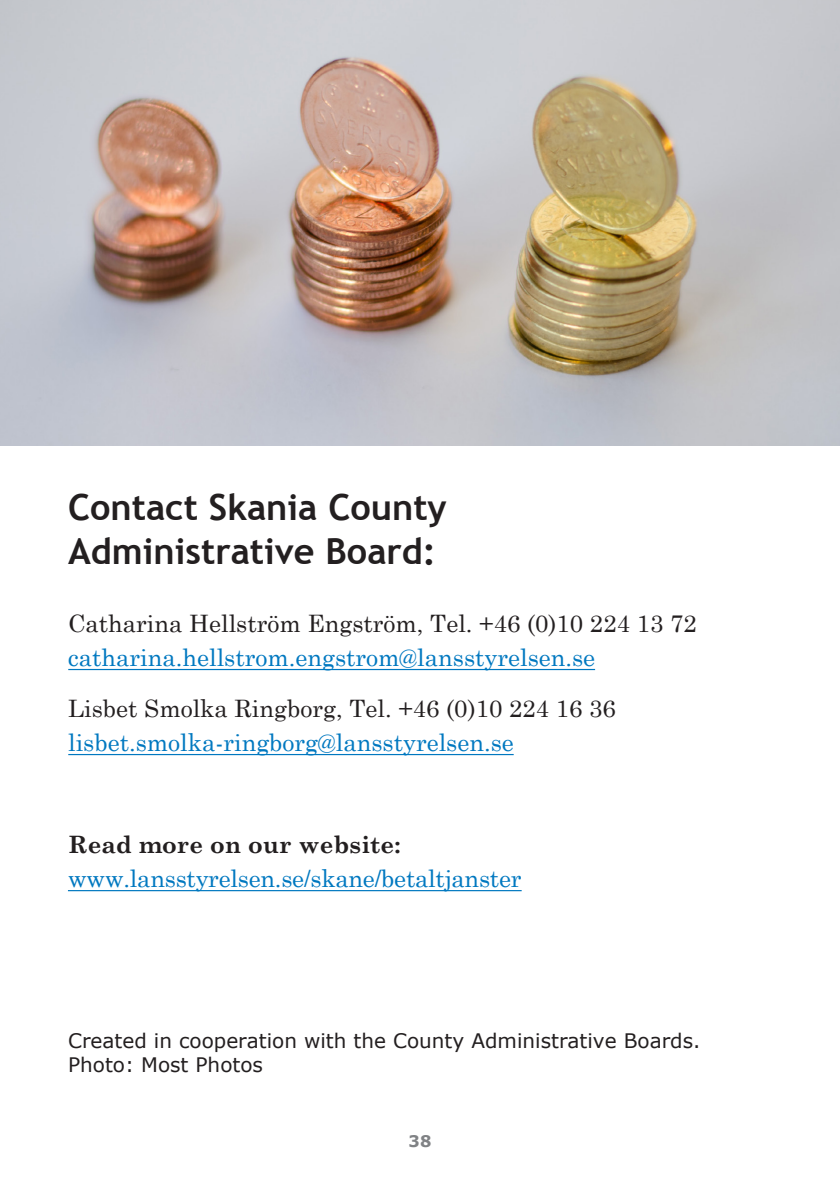
<style>
.page{position:relative;width:840px;height:1191px;background:#fff}
.page>*{position:absolute;margin:0;border:0;box-sizing:border-box;transform-origin:0 0}
.t1{font:700 36px/44px "Trebuchet MS";color:#231f20}
.t2{font:24px "Century Schoolbook";color:#0078c0}
.t3{font:24px "Century Schoolbook";color:#231f20}
.t4{font:700 24px "Century Schoolbook";color:#231f20}
.t5{font:20px/24px "Verdana";color:#231f20}
.t6{font:700 16px "Verdana";color:#808285}
</style>
<div class="page">
<img style="left:0;top:0;width:839px;height:445px">
<hr style="left:68px;top:669px;width:526px;height:1px;background:#0078c0">
<hr style="left:68px;top:754px;width:445px;height:1px;background:#0078c0">
<hr style="left:68px;top:890px;width:453px;height:1px;background:#0078c0">
<h1 class="t1" style="left:68px;top:485px;width:380px">Contact Skania County<br>Administrative Board:</h1>
<p class="t3" style="left:68px;top:603px;width:630px">Catharina Hellström Engström, Tel. +46 (0)10 224 13 72</p>
<p class="t2" style="left:68px;top:637px;width:528px">catharina.hellstrom.engstrom@lansstyrelsen.se</p>
<p class="t3" style="left:68px;top:688px;width:549px">Lisbet Smolka Ringborg, Tel. +46 (0)10 224 16 36</p>
<p class="t2" style="left:68px;top:722px;width:447px">lisbet.smolka-ringborg@lansstyrelsen.se</p>
<p class="t4" style="left:68px;top:830px;width:334px">Read more on our website:</p>
<p class="t2" style="left:68px;top:858px;width:454px">www.lansstyrelsen.se/skane/betaltjanster</p>
<p class="t5" style="left:68px;top:1028px;width:633px">Created in cooperation with the County Administrative Boards.<br>Photo: Most Photos</p>
<p class="t6" style="left:408px;top:1129px;width:24px">38</p>
</div>
